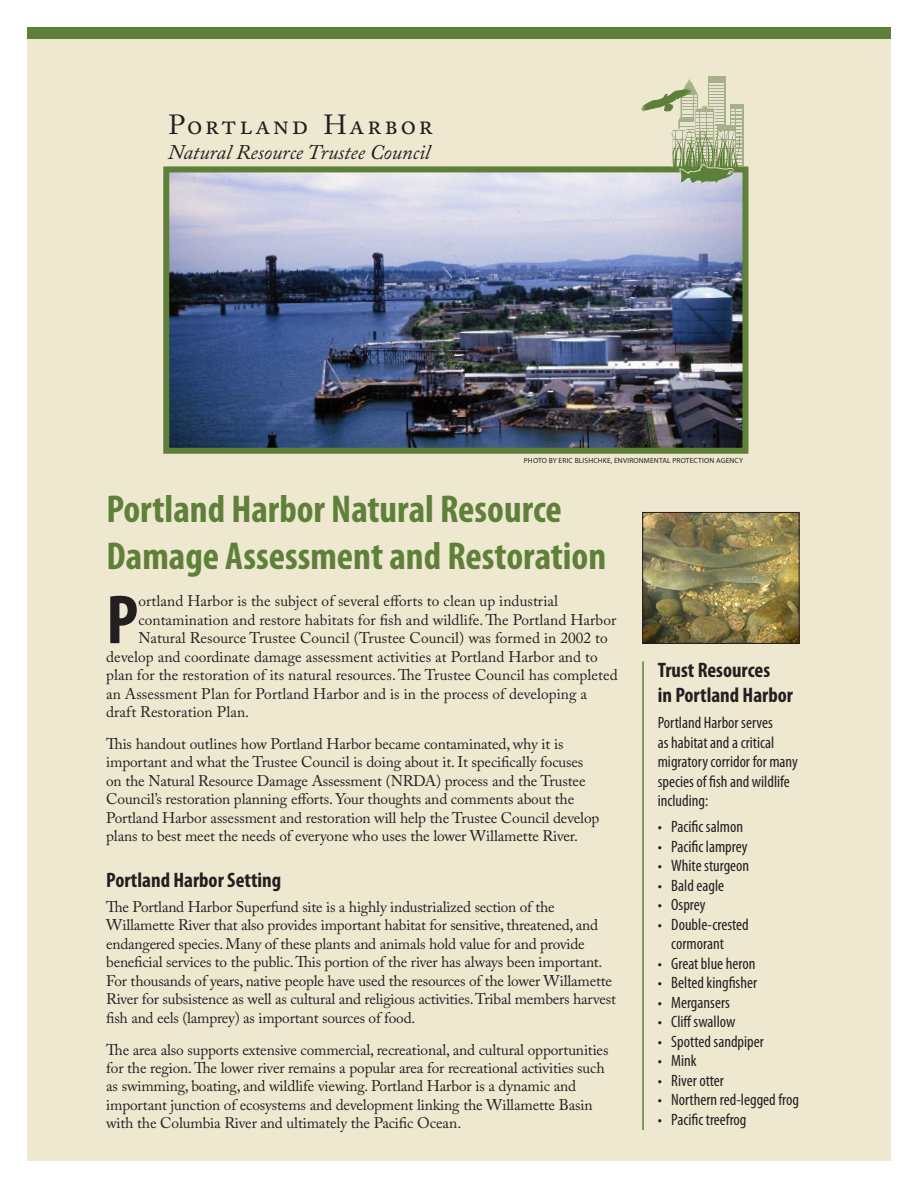
<style>
.page{position:relative;width:918px;height:1188px;background:#fff}
.page>*{position:absolute;margin:0;border:0;box-sizing:border-box;transform-origin:0 0}
.Body_Copy{font:700 condensed 70.05px "Myriad Pro";color:#231f20}
.Header_1{font:700 condensed 39px/46.8px "Myriad Pro";color:#5f8039}
.t1{font:27.6px "Adobe Caslon Pro";letter-spacing:.095em;color:#231f20}
.Header_2{font:700 condensed 21px/25.2px "Myriad Pro";color:#231f20}
.t2{font:italic 20.85px "Adobe Caslon Pro";color:#231f20}
.Sidebar_Bullets{font:condensed 16.5px/19.5px "Myriad Pro";color:#231f20}
.Sidebar_text{font:condensed 16.5px/19.5px "Myriad Pro";color:#231f20}
.Body_Copy-2{font:15.3px/18.5px "Adobe Caslon Pro";letter-spacing:-.01em;color:#231f20}
.Body_Copy-3{font:7.5px "Myriad Pro";letter-spacing:.02em;color:#231f20}
</style>
<div class="page">
<div style="left:27px;top:27px;width:864px;height:1134px;background:#efe8d1"></div>
<img style="left:170px;top:173px;width:571px;height:274px">
<div style="left:163px;top:166px;width:585px;height:288px;border:6px solid #5f8039"></div>
<div style="left:730px;top:105px;width:14px;height:63px;background:#a5b289"></div>
<div style="left:708px;top:77px;width:18px;height:91px;background:#a5b289"></div>
<hr style="left:167px;top:167px;width:577px;height:4px;background:#5d8038">
<svg style="left:641px;top:78px;width:101px;height:109px"></svg>
<img style="left:644px;top:514px;width:153px;height:128px">
<div style="left:642px;top:512px;width:157px;height:132px;border:1px solid #231f20"></div>
<hr style="left:642px;top:661px;width:2px;height:469px;background:#5f8039">
<div style="left:27px;top:27px;width:864px;height:11px;background:#5f8039"></div>
<p class="t1" style="left:168px;top:108px;width:266px">Portland Harbor</p>
<p class="t2" style="left:168px;top:140px;width:264px">Natural Resource Trustee Council</p>
<p class="Body_Copy-3" style="left:524px;top:456px;width:221px">PHOTO BY ERIC BLISHCHKE, ENVIRONMENTAL PROTECTION AGENCY</p>
<p class="Header_1" style="left:106px;top:485px;width:501px">Portland Harbor Natural Resource<br>Damage Assessment and Restoration</p>
<p class="Body_Copy" style="left:106px;top:576px;width:34px">P</p>
<p class="Body_Copy-2" style="left:138px;top:592px;width:421px">ortland Harbor is the subject of several efforts to clean up industrial</p>
<p class="Body_Copy-2" style="left:138px;top:610px;width:479px">contamination and restore habitats for fish and wildlife. The Portland Harbor</p>
<p class="Body_Copy-2" style="left:138px;top:629px;width:471px">Natural Resource Trustee Council (Trustee Council) was formed in 2002 to</p>
<p class="Body_Copy-2" style="left:106px;top:647px;width:493px">develop and coordinate damage assessment activities at Portland Harbor and to</p>
<p class="Body_Copy-2" style="left:106px;top:666px;width:513px">plan for the restoration of its natural resources. The Trustee Council has completed</p>
<p class="Body_Copy-2" style="left:106px;top:684px;width:482px">an Assessment Plan for Portland Harbor and is in the process of developing a</p>
<p class="Body_Copy-2" style="left:106px;top:703px;width:144px">draft Restoration Plan.</p>
<p class="Body_Copy-2" style="left:106px;top:734px;width:495px">This handout outlines how Portland Harbor became contaminated, why it is important and what the Trustee Council is doing about it. It specifically focuses on the Natural Resource Damage Assessment (NRDA) process and the Trustee Council’s restoration planning efforts. Your thoughts and comments about the Portland Harbor assessment and restoration will help the Trustee Council develop plans to best meet the needs of everyone who uses the lower Willamette River.</p>
<p class="Header_2" style="left:106px;top:867px;width:177px">Portland Harbor Setting</p>
<p class="Body_Copy-2" style="left:106px;top:897px;width:511px">The Portland Harbor Superfund site is a highly industrialized section of the Willamette River that also provides important habitat for sensitive, threatened, and endangered species. Many of these plants and animals hold value for and provide beneficial services to the public. This portion of the river has always been important.<br>For thousands of years, native people have used the resources of the lower Willamette River for subsistence as well as cultural and religious activities. Tribal members harvest fish and eels (lamprey) as important sources of food.</p>
<p class="Body_Copy-2" style="left:106px;top:1040px;width:504px">The area also supports extensive commercial, recreational, and cultural opportunities for the region. The lower river remains a popular area for recreational activities such as swimming, boating, and wildlife viewing. Portland Harbor is a dynamic and important junction of ecosystems and development linking the Willamette Basin with the Columbia River and ultimately the Pacific Ocean.</p>
<p class="Header_2" style="left:658px;top:657px;width:137px">Trust Resources<br>in Portland Harbor</p>
<p class="Sidebar_text" style="left:658px;top:713px;width:142px">Portland Harbor serves<br>as habitat and a critical migratory corridor for many species of fish and wildlife including:</p>
<p class="Sidebar_Bullets" style="left:658px;top:817px;width:87px">• Pacific salmon</p>
<p class="Sidebar_Bullets" style="left:658px;top:836px;width:91px">• Pacific lamprey</p>
<p class="Sidebar_Bullets" style="left:658px;top:856px;width:93px">• White sturgeon</p>
<p class="Sidebar_Bullets" style="left:658px;top:875px;width:68px">• Bald eagle</p>
<p class="Sidebar_Bullets" style="left:658px;top:895px;width:49px">• Osprey</p>
<p class="Sidebar_Bullets" style="left:671px;top:914px;width:79px;text-indent:-14px">• Double-crested cormorant</p>
<p class="Sidebar_Bullets" style="left:658px;top:953px;width:99px">• Great blue heron</p>
<p class="Sidebar_Bullets" style="left:658px;top:973px;width:101px">• Belted kingfisher</p>
<p class="Sidebar_Bullets" style="left:658px;top:992px;width:74px">• Mergansers</p>
<p class="Sidebar_Bullets" style="left:658px;top:1012px;width:79px">• Cliff swallow</p>
<p class="Sidebar_Bullets" style="left:658px;top:1031px;width:108px">• Spotted sandpiper</p>
<p class="Sidebar_Bullets" style="left:658px;top:1051px;width:40px">• Mink</p>
<p class="Sidebar_Bullets" style="left:658px;top:1070px;width:68px">• River otter</p>
<p class="Sidebar_Bullets" style="left:658px;top:1090px;width:143px">• Northern red-legged frog</p>
<p class="Sidebar_Bullets" style="left:658px;top:1109px;width:90px">• Pacific treefrog</p>
</div>
